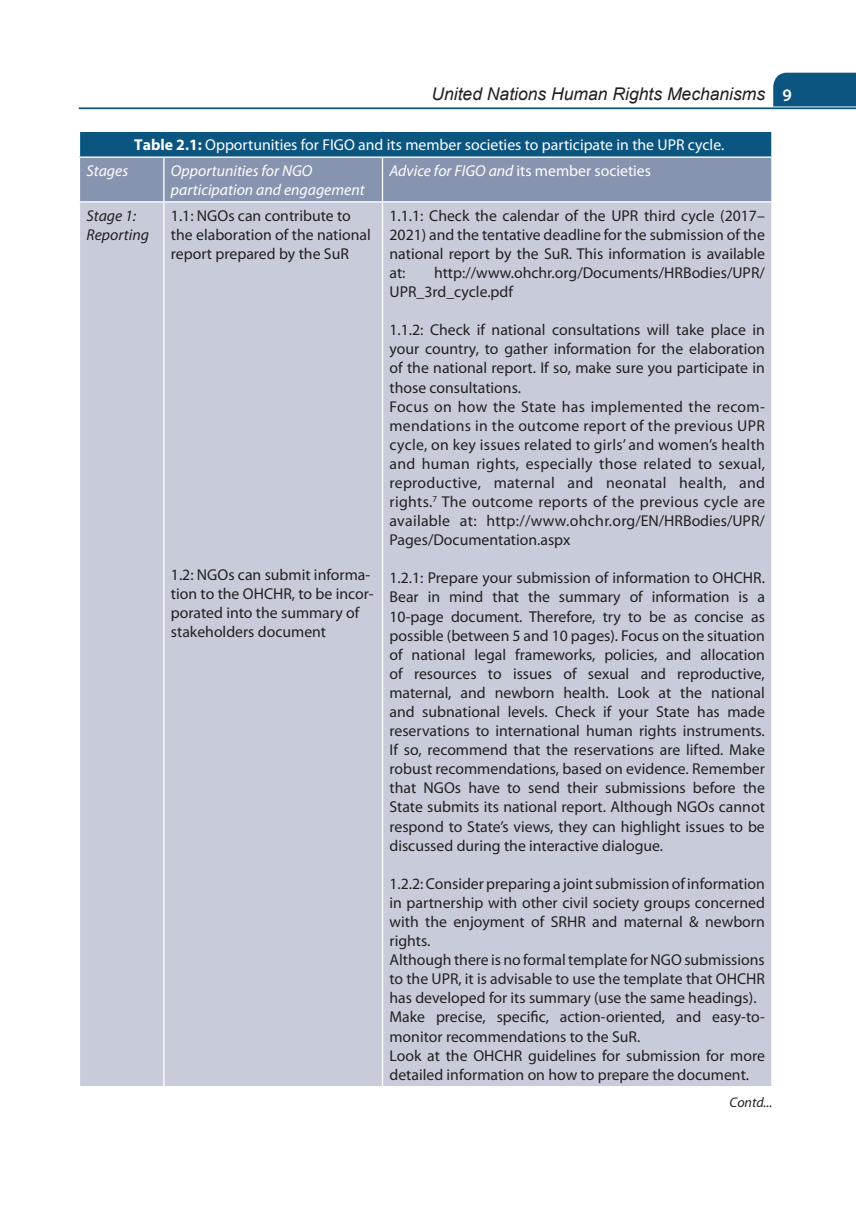
<style>
.page{position:relative;width:856px;height:1211px;background:#fff}
.page>*{position:absolute;margin:0;border:0;box-sizing:border-box;transform-origin:0 0}
.t1{font:italic 17.5px "Arial";color:#231f20}
.Table_Text{font:15.75px/19.1px "Myriad Pro";color:#231f20;text-align:justify}
.Table_Head{font:15.75px "Myriad Pro";color:#fff}
.Table_sub-head{font:italic 15.75px/18.9px "Myriad Pro";color:#fff}
.Table_sub-head-2{font:15.75px "Myriad Pro";color:#fff}
.Table_Text-2{font:italic 15.75px/18.9px "Myriad Pro";color:#231f20}
.B_Level{font:italic 14px "Myriad Pro";color:#231f20}
.s1{font-family:"Myriad Pro";font-weight:600;font-style:normal;color:#fff}
.s2{font-weight:700}
.s3{font-style:italic}
</style>
<div class="page">
<div style="left:773px;top:73px;width:82px;height:33px;background:#0b5581"></div>
<hr style="left:79px;top:107px;width:776px;height:2px;background:#0b5581">
<div style="left:80px;top:202px;width:691px;height:883px;background:#c8ccda"></div>
<hr style="left:163px;top:202px;width:1px;height:883px;background:#fff">
<hr style="left:382px;top:202px;width:1px;height:883px;background:#fff">
<svg style="left:80px;top:132px;width:692px;height:69px;background:#5a7d9f"></svg>
<hr style="left:79px;top:156px;width:85px;height:2px;background:#fff">
<hr style="left:164px;top:156px;width:218px;height:2px;background:#fff">
<hr style="left:382px;top:156px;width:390px;height:2px;background:#fff">
<hr style="left:771px;top:158px;width:1px;height:43px;background:#fff">
<p class="t1" style="left:431px;top:83px;width:362px">United Nations Human Rights Mechanisms <span class="s1">9</span></p>
<p class="Table_Head" style="left:134px;top:135px;width:591px"><span class="s2">Table 2.1:</span> Opportunities for FIGO and its member societies to participate in the UPR cycle.</p>
<p class="Table_sub-head" style="left:86px;top:161px;width:43px">Stages</p>
<p class="Table_sub-head" style="left:171px;top:161px;width:195px">Opportunities for NGO participation and engagement</p>
<p class="Table_sub-head-2" style="left:389px;top:161px;width:263px"><span class="s3">Advice for FIGO and</span> its member societies</p>
<p class="Table_Text-2" style="left:86px;top:206px;width:64px">Stage 1:<br>Reporting</p>
<p class="Table_Text" style="left:171px;top:206px;width:201px;text-align:left">1.1: NGOs can contribute to the elaboration of the national report prepared by the SuR</p>
<p class="Table_Text" style="left:389px;top:205px;width:377px">1.1.1: Check the calendar of the UPR third cycle (2017– 2021) and the tentative deadline for the submission of the national report by the SuR. This information is available at:</p>
<p class="Table_Text" style="left:389px;top:263px;width:377px;text-indent:45px">http://www.ohchr.org/Documents/HRBodies/UPR/<br>UPR_3rd_cycle.pdf</p>
<p class="Table_Text" style="left:389px;top:320px;width:377px">1.1.2: Check if national consultations will take place in your country, to gather information for the elaboration of the national report. If so, make sure you participate in those consultations.</p>
<p class="Table_Text" style="left:389px;top:396px;width:377px">Focus on how the State has implemented the recom&shy;mendations in the outcome report of the previous UPR cycle, on key issues related to girls’ and women’s health and human rights, especially those related to sexual, reproductive, maternal and neonatal health, and rights.<sup>7</sup> The outcome reports of the previous cycle are available at: http://www.ohchr.org/EN/HRBodies/UPR/ Pages/Documentation.aspx</p>
<p class="Table_Text" style="left:389px;top:568px;width:377px">1.2.1: Prepare your submission of information to OHCHR.<br>Bear in mind that the summary of information is a 10-page document. Therefore, try to be as concise as possible (between 5 and 10 pages). Focus on the situation of national legal frameworks, policies, and allocation of resources to issues of sexual and reproductive, maternal, and newborn health. Look at the national and subnational levels. Check if your State has made reservations to international human rights instruments.<br>If so, recommend that the reservations are lifted. Make robust recommendations, based on evidence. Remember that NGOs have to send their submissions before the State submits its national report. Although NGOs cannot respond to State’s views, they can highlight issues to be discussed during the interactive dialogue.</p>
<p class="Table_Text" style="left:389px;top:873px;width:377px">1.2.2: Consider preparing a joint submission of information in partnership with other civil society groups concerned with the enjoyment of SRHR and maternal &amp; newborn rights.</p>
<p class="Table_Text" style="left:389px;top:949px;width:377px">Although there is no formal template for NGO submissions to the UPR, it is advisable to use the template that OHCHR has developed for its summary (use the same headings).</p>
<p class="Table_Text" style="left:389px;top:1007px;width:376px">Make precise, specific, action-oriented, and easy-to&shy;monitor recommendations to the SuR.</p>
<p class="Table_Text" style="left:389px;top:1045px;width:377px">Look at the OHCHR guidelines for submission for more detailed information on how to prepare the document.</p>
<p class="B_Level" style="left:729px;top:1093px;width:44px">Contd...</p>
<p class="Table_Text" style="left:171px;top:565px;width:204px;text-align:left">1.2: NGOs can submit informa&shy;tion to the OHCHR, to be incor&shy;porated into the summary of stakeholders document</p>
</div>
